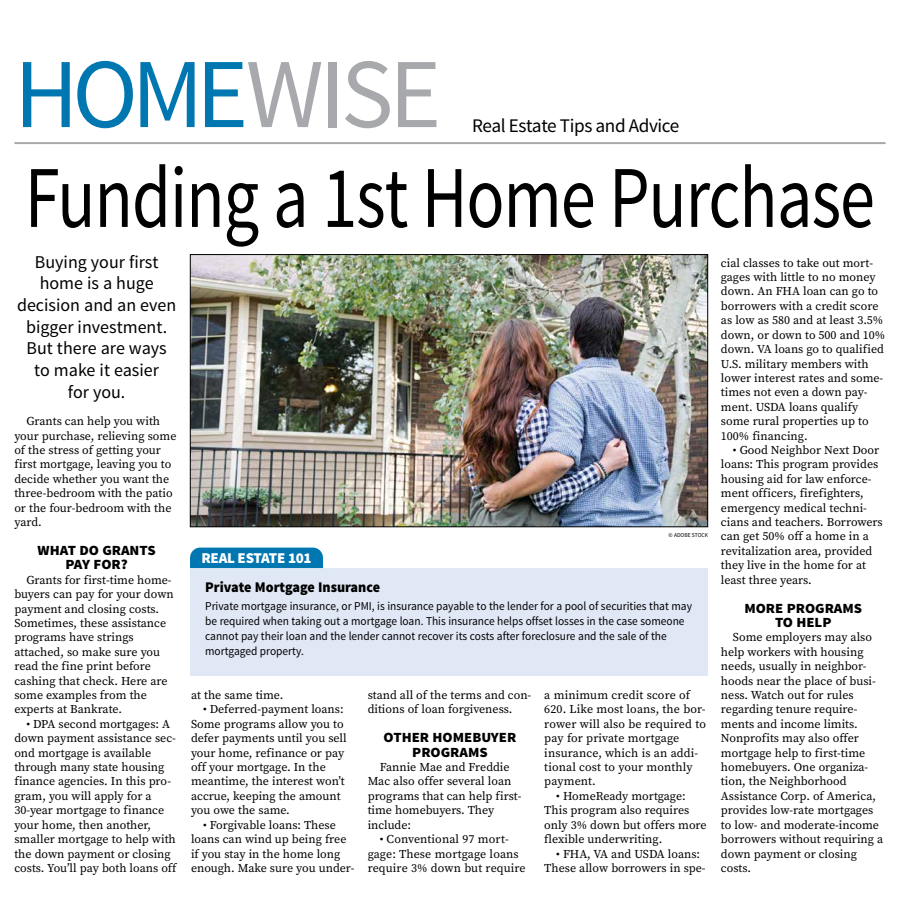
<style>
.page{position:relative;width:900px;height:908px;background:#fff}
.page>*{position:absolute;margin:0;border:0;box-sizing:border-box;transform-origin:0 0}
.t1{font:99px "Source Sans Pro";letter-spacing:-.04em;color:#0077b1}
.t2{font:88px "Source Sans Pro";letter-spacing:-.015em;color:#000;scale:.8 1}
.t3{font:19.2px "Source Sans Pro";letter-spacing:-.02em;color:#000}
.t4{font:18px/21.6px "Source Sans Pro";color:#000;text-align:center}
.t5{font:900 15px "Source Sans Pro";letter-spacing:-.02em;color:#fff}
.t6{font:900 14.8px "Source Sans Pro";color:#000;scale:.95 1}
.t7{font:900 14px/14.4px "Source Sans Pro";color:#000;text-align:center;scale:1.05 1}
.t8{font:12px/14.4px "Source Serif Pro";color:#000}
.t9{font:12px/15px "Source Sans Pro";color:#000;scale:.95 1}
.t10{font:6px "Source Sans Pro";color:#000;scale:.95 1}
.s1{color:#a7a9ac}
</style>
<div class="page">
<hr style="left:14px;top:142px;width:872px;height:2px;background:#a7a9ac">
<img style="left:192px;top:256px;width:514px;height:269px">
<div style="left:190px;top:254px;width:518px;height:273px;border:1px solid #000"></div>
<div style="left:190px;top:567px;width:518px;height:108px;background:#e0e7f5"></div>
<svg style="left:190px;top:547px;width:133px;height:21px;background:#0b7cb4"></svg>
<h1 class="t1" style="left:14px;top:33px;width:428px">HOME<span class="s1">WISE</span></h1>
<h3 class="t3" style="left:472px;top:114px;width:209px">Real Estate Tips and Advice</h3>
<h2 class="t2" style="left:25px;top:143px;width:1064px">Funding a 1st Home Purchase</h2>
<h3 class="t4" style="left:17px;top:251px;width:161px">Buying your first home is a huge decision and an even bigger investment.<br>But there are ways to make it easier<br>for you.</h3>
<p class="t8" style="left:14px;top:414px;width:164px;text-indent:12px">Grants can help you with your purchase, relieving some of the stress of getting your first mortgage, leaving you to decide whether you want the three-bedroom with the patio or the four-bedroom with the yard.</p>
<p class="t7" style="left:38px;top:543px;width:114px">WHAT DO GRANTS<br>PAY FOR?</p>
<p class="t8" style="left:14px;top:572px;width:161px;text-indent:12px">Grants for first-time home&shy;buyers can pay for your down payment and closing costs.<br>Sometimes, these assistance programs have strings attached, so make sure you read the fine print before cashing that check. Here are some examples from the experts at Bankrate.</p>
<p class="t8" style="left:14px;top:716px;width:164px;text-indent:12px">• DPA second mortgages: A down payment assistance sec&shy;ond mortgage is available through many state housing finance agencies. In this pro&shy;gram, you will apply for a<br>30-year mortgage to finance your home, then another, smaller mortgage to help with the down payment or closing costs. You’ll pay both loans off</p>
<p class="t8" style="left:721px;top:255px;width:166px">cial classes to take out mort&shy;gages with little to no money down. An FHA loan can go to borrowers with a credit score as low as 580 and at least 3.5% down, or down to 500 and 10% down. VA loans go to qualified<br>U.S. military members with lower interest rates and some&shy;times not even a down pay&shy;ment. USDA loans qualify some rural properties up to<br>100% financing.</p>
<p class="t8" style="left:721px;top:442px;width:163px;text-indent:12px">• Good Neighbor Next Door loans: This program provides housing aid for law enforce&shy;ment officers, firefighters, emergency medical techni&shy;cians and teachers. Borrowers can get 50% off a home in a revitalization area, provided they live in the home for at least three years.</p>
<p class="t7" style="left:744px;top:601px;width:114px">MORE PROGRAMS<br>TO HELP</p>
<p class="t8" style="left:721px;top:630px;width:164px;text-indent:12px">Some employers may also help workers with housing needs, usually in neighbor&shy;hoods near the place of busi&shy;ness. Watch out for rules regarding tenure require&shy;ments and income limits.<br>Nonprofits may also offer mortgage help to first-time homebuyers. One organiza&shy;tion, the Neighborhood<br>Assistance Corp. of America, provides low-rate mortgages to low- and moderate-income borrowers without requiring a down payment or closing costs.</p>
<p class="t10" style="left:669px;top:531px;width:43px">© ADOBE STOCK</p>
<p class="t5" style="left:202px;top:548px;width:112px">REAL ESTATE 101</p>
<p class="t6" style="left:205px;top:577px;width:186px">Private Mortgage Insurance</p>
<p class="t9" style="left:205px;top:598px;width:514px">Private mortgage insurance, or PMI, is insurance payable to the lender for a pool of securities that may be required when taking out a mortgage loan. This insurance helps offset losses in the case someone cannot pay their loan and the lender cannot recover its costs after foreclosure and the sale of the mortgaged property.</p>
<p class="t8" style="left:544px;top:687px;width:163px">a minimum credit score of<br>620. Like most loans, the bor&shy;rower will also be required to pay for private mortgage insurance, which is an addi&shy;tional cost to your monthly payment.</p>
<p class="t8" style="left:544px;top:788px;width:164px;text-indent:12px">• HomeReady mortgage:<br>This program also requires only 3% down but offers more flexible underwriting.</p>
<p class="t8" style="left:544px;top:846px;width:163px;text-align:center">• FHA, VA and USDA loans:<br>These allow borrowers in spe-</p>
<p class="t8" style="left:368px;top:687px;width:165px">stand all of the terms and con&shy;ditions of loan forgiveness.</p>
<p class="t7" style="left:384px;top:730px;width:128px">OTHER HOMEBUYER<br>PROGRAMS</p>
<p class="t8" style="left:368px;top:759px;width:155px;text-indent:12px">Fannie Mae and Freddie<br>Mac also offer several loan programs that can help first&shy;time homebuyers. They include:</p>
<p class="t8" style="left:368px;top:831px;width:160px;text-align:center">• Conventional 97 mort&shy;gage: These mortgage loans require 3% down but require</p>
<p class="t8" style="left:191px;top:687px;width:94px">at the same time.</p>
<p class="t8" style="left:191px;top:702px;width:157px;text-indent:12px">• Deferred-payment loans:<br>Some programs allow you to defer payments until you sell your home, refinance or pay off your mortgage. In the meantime, the interest won’t accrue, keeping the amount you owe the same.</p>
<p class="t8" style="left:191px;top:817px;width:165px;text-indent:12px">• Forgivable loans: These loans can wind up being free if you stay in the home long enough. Make sure you under-</p>
</div>
